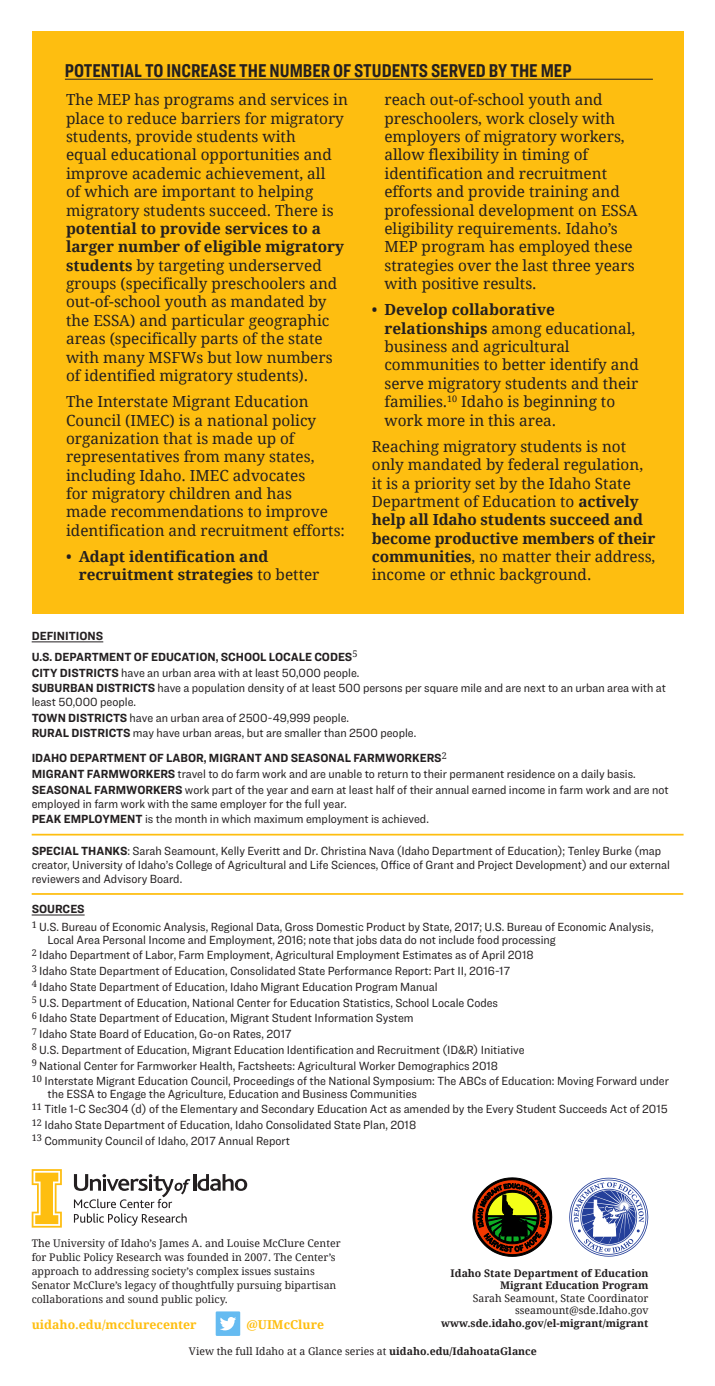
<style>
.page{position:relative;width:715px;height:1386px;background:#fff}
.page>*{position:absolute;margin:0;border:0;box-sizing:border-box;transform-origin:0 0}
.t1{font:700 19.25px "Ringside Compressed";color:#231f20}
.t2{font:15.4px/18.4px "Droid Serif";color:#231f20}
.t3{font:700 15.4px/18.4px "Droid Serif";color:#231f20}
.t4{font:12.25px/15.8px "Ringside Narrow";color:#231f20}
.t5{font:700 12.25px/21.2px "Ringside Narrow";color:#231f20}
.t6{font:700 12.25px "Droid Serif";color:#febe10}
.t7{font:10.5px/14px "Droid Serif";color:#231f20}
.t8{font:700 10.5px/12.6px "Droid Serif";color:#231f20;text-align:right}
.s1{font-weight:700}
.s2{font-weight:400}
</style>
<div class="page">
<hr style="left:32px;top:641px;width:71px;height:1px;background:#231f20">
<hr style="left:32px;top:915px;width:53px;height:1px;background:#231f20">
<hr style="left:32px;top:834px;width:651px;height:2px;background:#febe10">
<hr style="left:32px;top:893px;width:650px;height:2px;background:#febe10">
<div style="left:215px;top:1311px;width:25px;height:25px;background:#65bbf1"></div>
<svg style="left:220px;top:1317px;width:16px;height:13px"></svg>
<svg style="left:32px;top:1169px;width:30px;height:59px"></svg>
<hr style="left:193px;top:1174px;width:3px;height:17px;background:#231f20">
<svg style="left:197px;top:1174px;width:50px;height:17px"></svg>
<svg style="left:74px;top:1174px;width:116px;height:52px"></svg>
<svg style="left:569px;top:1178px;width:78px;height:79px"></svg>
<svg style="left:472px;top:1178px;width:79px;height:78px"></svg>
<div style="left:32px;top:32px;width:651px;height:582px;background:#febe10"></div>
<hr style="left:65px;top:79px;width:587px;height:1px;background:#231f20">
<h1 class="t1" style="left:65px;top:57px;width:507px">POTENTIAL TO INCREASE THE NUMBER OF STUDENTS SERVED BY THE MEP</h1>
<p class="t2" style="left:66px;top:91px;width:283px">The MEP has programs and services in place to reduce barriers for migratory students, provide students with<br>equal educational opportunities and improve academic achievement, all<br>of which are important to helping migratory students succeed. There is</p>
<p class="t2" style="left:66px;top:219px;width:279px"><span class="s1">potential to provide services to a larger number of eligible migratory students</span> by targeting underserved groups (specifically preschoolers and out-of-school youth as mandated by the ESSA) and particular geographic areas (specifically parts of the state with many MSFWs but low numbers of identified migratory students).</p>
<p class="t2" style="left:66px;top:393px;width:280px">The Interstate Migrant Education Council (IMEC) is a national policy organization that is made up of representatives from many states, including Idaho. IMEC advocates<br>for migratory children and has<br>made recommendations to improve identification and recruitment efforts:</p>
<p class="t3" style="left:79px;top:548px;width:242px;text-indent:-13px"><span class="s2">•</span> Adapt identification and recruitment strategies <span class="s2">to better</span></p>
<p class="t2" style="left:384px;top:91px;width:254px">reach out-of-school youth and preschoolers, work closely with employers of migratory workers, allow flexibility in timing of identification and recruitment efforts and provide training and professional development on ESSA eligibility requirements. Idaho’s<br>MEP program has employed these strategies over the last three years with positive results.</p>
<p class="t2" style="left:384px;top:301px;width:255px;text-indent:-13px">• <span class="s1">Develop collaborative relationships</span> among educational, business and agricultural communities to better identify and serve migratory students and their families.<sup>10</sup> Idaho is beginning to work more in this area.</p>
<p class="t2" style="left:371px;top:437px;width:285px">Reaching migratory students is not only mandated by federal regulation, it is a priority set by the Idaho State Department of Education to <span class="s1">actively help all Idaho students succeed and become productive members of their communities</span>, no matter their address, income or ethnic background.</p>
<p class="t5" style="left:32px;top:625px;width:327px">DEFINITIONS<br>U.S. DEPARTMENT OF EDUCATION, SCHOOL LOCALE CODES<sup>5</sup></p>
<p class="t4" style="left:32px;top:664px;width:635px"><span class="s1">CITY DISTRICTS</span> have an urban area with at least 50,000 people.<br><span class="s1">SUBURBAN DISTRICTS</span> have a population density of at least 500 persons per square mile and are next to an urban area with at</p>
<p class="t4" style="left:32px;top:694px;width:386px">least 50,000 people.<br><span class="s1">TOWN DISTRICTS</span> have an urban area of 2500-49,999 people.<br><span class="s1">RURAL DISTRICTS</span> may have urban areas, but are smaller than 2500 people.</p>
<p class="t4" style="left:32px;top:750px;width:638px"><span class="s1">IDAHO DEPARTMENT OF LABOR, MIGRANT AND SEASONAL FARMWORKERS</span><sup>2<br></sup><span class="s1">MIGRANT FARMWORKERS</span> travel to do farm work and are unable to return to their permanent residence on a daily basis.<br><span class="s1">SEASONAL FARMWORKERS</span> work part of the year and earn at least half of their annual earned income in farm work and are not</p>
<p class="t4" style="left:32px;top:795px;width:398px">employed in farm work with the same employer for the full year.<br><span class="s1">PEAK EMPLOYMENT</span> is the month in which maximum employment is achieved.</p>
<p class="t4" style="left:32px;top:844px;width:639px;line-height:14px"><span class="s1">SPECIAL THANKS</span>: Sarah Seamount, Kelly Everitt and Dr. Christina Nava (Idaho Department of Education); Tenley Burke (map creator, University of Idaho’s College of Agricultural and Life Sciences, Office of Grant and Project Development) and our external reviewers and Advisory Board.</p>
<p class="t4" style="left:32px;top:900px;width:623px;line-height:18.2px"><span class="s1">SOURCES<br></span><sup>1</sup> U.S. Bureau of Economic Analysis, Regional Data, Gross Domestic Product by State, 2017; U.S. Bureau of Economic Analysis,</p>
<p class="t4" style="left:32px;top:931px;width:638px;text-indent:16px">Local Area Personal Income and Employment, 2016; note that jobs data do not include food processing<br><sup>2</sup> Idaho Department of Labor, Farm Employment, Agricultural Employment Estimates as of April 2018<br><sup>3</sup> Idaho State Department of Education, Consolidated State Performance Report: Part II, 2016-17<br><sup>4</sup> Idaho State Department of Education, Idaho Migrant Education Program Manual<br><sup>5</sup> U.S. Department of Education, National Center for Education Statistics, School Locale Codes<br><sup>6</sup> Idaho State Department of Education, Migrant Student Information System<br><sup>7</sup> Idaho State Board of Education, Go-on Rates, 2017<br><sup>8</sup> U.S. Department of Education, Migrant Education Identification and Recruitment (ID&amp;R) Initiative<br><sup>9</sup> National Center for Farmworker Health, Factsheets: Agricultural Worker Demographics 2018<br><sup>10</sup> Interstate Migrant Education Council, Proceedings of the National Symposium: The ABCs of Education: Moving Forward under</p>
<p class="t4" style="left:32px;top:1085px;width:637px;text-indent:16px">the ESSA to Engage the Agriculture, Education and Business Communities<br><sup>11</sup> Title 1-C Sec304 (d) of the Elementary and Secondary Education Act as amended by the Every Student Succeeds Act of 2015<br><sup>12</sup> Idaho State Department of Education, Idaho Consolidated State Plan, 2018<br><sup>13</sup> Community Council of Idaho, 2017 Annual Report</p>
<p class="t7" style="left:32px;top:1236px;width:310px">The University of Idaho’s James A. and Louise McClure Center for Public Policy Research was founded in 2007. The Center’s approach to addressing society’s complex issues sustains Senator McClure’s legacy of thoughtfully pursuing bipartisan collaborations and sound public policy.</p>
<p class="t6" style="left:32px;top:1318px;width:166px">uidaho.edu/mcclurecenter</p>
<p class="t6" style="left:246px;top:1318px;width:79px">@UIMcClure</p>
<p class="t7" style="left:189px;top:1344px;width:349px">View the full Idaho at a Glance series at <span class="s1">uidaho.edu/IdahoataGlance</span></p>
<p class="t8" style="left:450px;top:1267px;width:199px">Idaho State Department of Education<br>Migrant Education Program</p>
<p class="t7" style="left:472px;top:1292px;width:177px;line-height:12.6px;text-align:right">Sarah Seamount, State Coordinator sseamount@sde.Idaho.gov</p>
<p class="t8" style="left:440px;top:1317px;width:209px">www.sde.idaho.gov/el-migrant/migrant</p>
</div>
